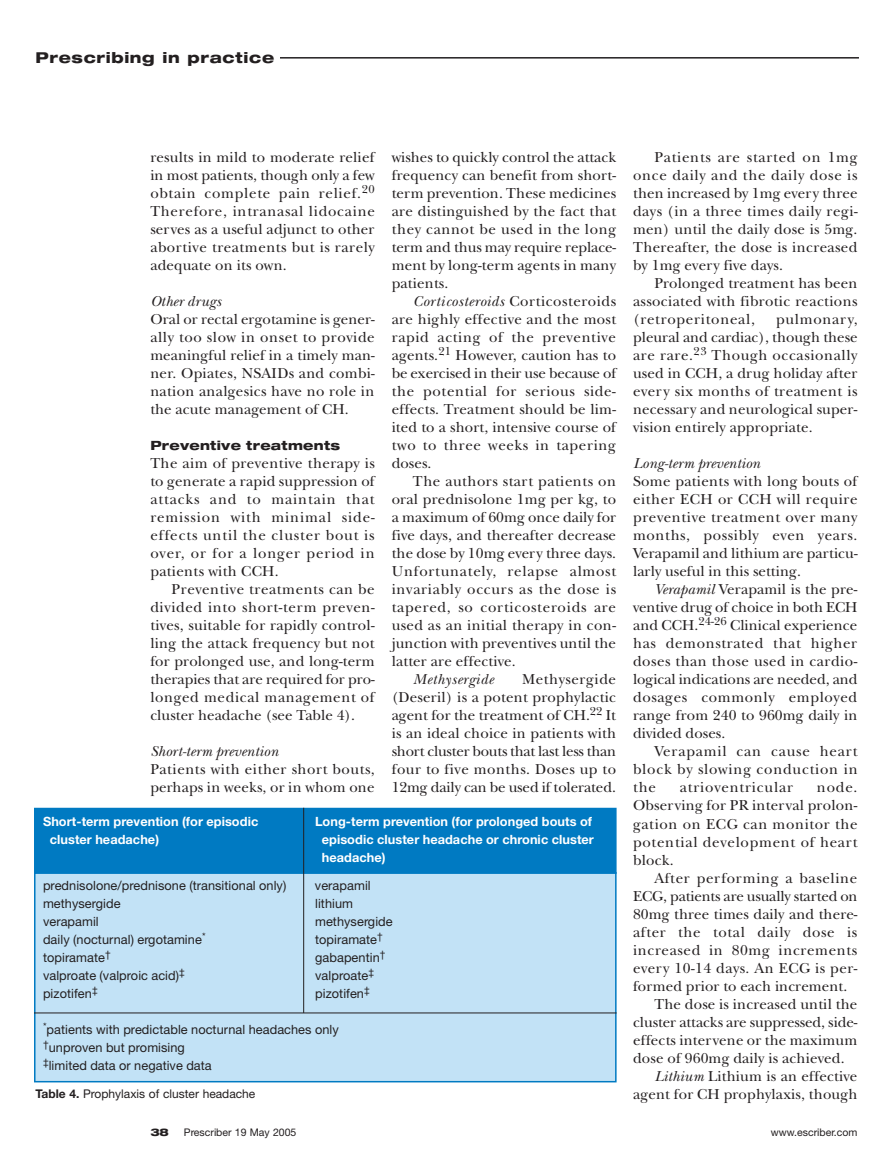
<style>
.page{position:relative;width:893px;height:1170px;background:#fff}
.page>*{position:absolute;margin:0;border:0;box-sizing:border-box;transform-origin:0 0}
.t1{font:15px/18px "New Baskerville";letter-spacing:.01em;color:#231f20;text-align:justify}
.t2{font:15px "New Baskerville";letter-spacing:.04em;color:#231f20}
.t3{font:15px/18px "New Baskerville";letter-spacing:.035em;color:#231f20}
.t4{font:italic 15px "New Baskerville";letter-spacing:.01em;color:#231f20}
.t5{font:15px "New Baskerville";letter-spacing:-.01em;color:#231f20}
.t6{font:15px "New Baskerville";letter-spacing:.03em;color:#231f20}
.t7{font:800 expanded 15px "Helvetica Neue";letter-spacing:.045em;color:#231f20}
.t8{font:15px "New Baskerville";letter-spacing:.05em;color:#231f20}
.t9{font:italic 15px "New Baskerville";letter-spacing:.035em;color:#231f20}
.t10{font:12.75px/18px "Helvetica Neue";letter-spacing:.005em;color:#231f20}
.t11{font:700 12.75px/18px "Helvetica Neue";letter-spacing:.005em;color:#fff}
.t12{font:800 expanded 12.75px "Helvetica Neue";letter-spacing:.02em;color:#231f20}
.t13{font:12px "Helvetica Neue";color:#231f20}
.t14{font:10.5px "Helvetica Neue";color:#231f20}
.t15{font:800 expanded 10.5px "Helvetica Neue";color:#231f20}
.s1{font-style:italic}
.s2{font-weight:700}
</style>
<div class="page">
<hr style="left:47px;top:57px;width:812px;height:2px;background:#231f20">
<div style="left:34px;top:49px;width:246px;height:20px;background:#fff"></div>
<div style="left:35px;top:872px;width:581px;height:209px;background:#c2e2f6"></div>
<div style="left:34px;top:871px;width:583px;height:211px;border:2px solid #007ac2"></div>
<div style="left:35px;top:808px;width:581px;height:65px;background:#007ac2"></div>
<div style="left:34px;top:807px;width:583px;height:66px;border:2px solid #007ac2"></div>
<hr style="left:34px;top:1012px;width:583px;height:1px;background:#231f20">
<hr style="left:303px;top:807px;width:1px;height:205px;background:#231f20">
<p class="t7" style="left:36px;top:52px;width:240px">Prescribing in practice</p>
<p class="t1" style="left:150px;top:148px;width:226px">results in mild to moderate relief in most patients, though only a few obtain complete pain relief.<sup>20<br></sup>Therefore, intranasal lidocaine serves as a useful adjunct to other abortive treatments but is rarely adequate on its own.</p>
<p class="t4" style="left:150px;top:292px;width:72px">Other drugs</p>
<p class="t1" style="left:150px;top:310px;width:226px">Oral or rectal ergotamine is gener&shy;ally too slow in onset to provide meaningful relief in a timely man&shy;ner. Opiates, NSAIDs and combi&shy;nation analgesics have no role in the acute management of CH.</p>
<p class="t12" style="left:150px;top:441px;width:191px">Preventive treatments</p>
<p class="t1" style="left:150px;top:454px;width:226px">The aim of preventive therapy is to generate a rapid suppression of attacks and to maintain that remission with minimal side&shy;effects until the cluster bout is over, or for a longer period in patients with CCH.</p>
<p class="t1" style="left:150px;top:580px;width:226px;text-indent:21px">Preventive treatments can be divided into short-term preven&shy;tives, suitable for rapidly control&shy;ling the attack frequency but not for prolonged use, and long-term therapies that are required for pro&shy;longed medical management of cluster headache (see Table 4).</p>
<p class="t4" style="left:150px;top:742px;width:130px">Short-term prevention</p>
<p class="t3" style="left:150px;top:760px;width:226px">Patients with either short bouts, perhaps in weeks, or in whom one</p>
<p class="t1" style="left:392px;top:148px;width:226px">wishes to quickly control the attack frequency can benefit from short&shy;term prevention. These medicines are distinguished by the fact that they cannot be used in the long term and thus may require replace&shy;ment by long-term agents in many patients.</p>
<p class="t1" style="left:392px;top:292px;width:226px;text-indent:21px"><span class="s1">Corticosteroids</span> Corticosteroids are highly effective and the most rapid acting of the preventive agents.<sup>21</sup> However, caution has to be exercised in their use because of the potential for serious side&shy;effects. Treatment should be lim&shy;ited to a short, intensive course of two to three weeks in tapering doses.</p>
<p class="t1" style="left:392px;top:472px;width:226px;text-indent:21px">The authors start patients on oral prednisolone 1mg per kg, to a maximum of 60mg once daily for five days, and thereafter decrease the dose by 10mg every three days.<br>Unfortunately, relapse almost invariably occurs as the dose is tapered, so corticosteroids are used as an initial therapy in con&shy;junction with preventives until the latter are effective.</p>
<p class="t9" style="left:413px;top:670px;width:82px">Methysergide</p>
<p class="t1" style="left:392px;top:670px;width:226px;text-indent:130px">Methysergide (Deseril) is a potent prophylactic agent for the treatment of CH.<sup>22</sup> It is an ideal choice in patients with short cluster bouts that last less than four to five months. Doses up to 12mg daily can be used if tolerated.</p>
<p class="t11" style="left:43px;top:813px;width:217px">Short-term prevention (for episodic</p>
<p class="t11" style="left:315px;top:813px;width:279px">Long-term prevention (for prolonged bouts of</p>
<p class="t11" style="left:50px;top:831px;width:111px">cluster headache)</p>
<p class="t11" style="left:322px;top:831px;width:274px">episodic cluster headache or chronic cluster headache)</p>
<p class="t10" style="left:43px;top:877px;width:245px">prednisolone/prednisone (transitional only)</p>
<p class="t10" style="left:315px;top:877px;width:57px">verapamil</p>
<p class="t10" style="left:43px;top:895px;width:79px">methysergide</p>
<p class="t10" style="left:315px;top:895px;width:39px">lithium</p>
<p class="t10" style="left:43px;top:913px;width:57px">verapamil</p>
<p class="t10" style="left:315px;top:913px;width:79px">methysergide</p>
<p class="t10" style="left:43px;top:931px;width:164px">daily (nocturnal) ergotamine<sup>*</sup></p>
<p class="t10" style="left:315px;top:931px;width:69px">topiramate<sup>†</sup></p>
<p class="t10" style="left:43px;top:949px;width:69px">topiramate<sup>†</sup></p>
<p class="t10" style="left:315px;top:949px;width:72px">gabapentin<sup>†</sup></p>
<p class="t10" style="left:43px;top:967px;width:143px">valproate (valproic acid)<sup>‡</sup></p>
<p class="t10" style="left:315px;top:967px;width:60px">valproate<sup>‡</sup></p>
<p class="t10" style="left:43px;top:985px;width:56px">pizotifen<sup>‡</sup></p>
<p class="t10" style="left:315px;top:985px;width:56px">pizotifen<sup>‡</sup></p>
<p class="t10" style="left:43px;top:1021px;width:297px"><sup>*</sup>patients with predictable nocturnal headaches only <sup>†</sup>unproven but promising<br><sup>‡</sup>limited data or negative data</p>
<p class="t13" style="left:36px;top:1089px;width:221px"><span class="s2">Table 4.</span> Prophylaxis of cluster headache</p>
<p class="t1" style="left:633px;top:148px;width:226px;text-indent:21px">Patients are started on 1mg once daily and the daily dose is then increased by 1mg every three days (in a three times daily regi&shy;men) until the daily dose is 5mg.<br>Thereafter, the dose is increased by 1mg every five days.</p>
<p class="t1" style="left:633px;top:274px;width:226px;text-indent:21px">Prolonged treatment has been associated with fibrotic reactions (retroperitoneal,</p>
<p class="t1" style="left:633px;top:310px;width:226px;text-indent:143px">pulmonary, pleural and cardiac), though these are rare.<sup>23</sup> Though occasionally used in CCH, a drug holiday after every six months of treatment is necessary and neurological super&shy;vision entirely appropriate.</p>
<p class="t4" style="left:633px;top:454px;width:129px">Long-term prevention</p>
<p class="t1" style="left:633px;top:472px;width:226px">Some patients with long bouts of either ECH or CCH will require preventive treatment over many months, possibly even years.<br>Verapamil and lithium are particu&shy;larly useful in this setting.</p>
<p class="t1" style="left:633px;top:580px;width:226px;text-indent:21px"><span class="s1">Verapamil</span> Verapamil is the pre&shy;ventive drug of choice in both ECH and CCH.<sup>24-26</sup> Clinical experience has demonstrated that higher doses than those used in cardio&shy;logical indications are needed, and dosages commonly employed range from 240 to 960mg daily in divided doses.</p>
<p class="t1" style="left:633px;top:742px;width:226px;text-indent:21px">Verapamil can cause heart block by slowing conduction in the</p>
<p class="t1" style="left:633px;top:778px;width:226px;text-indent:184px">node.<br>Observing for PR interval prolon&shy;gation on ECG can monitor the potential development of heart block.</p>
<p class="t2" style="left:654px;top:868px;width:204px">After performing a baseline</p>
<p class="t5" style="left:633px;top:886px;width:226px">ECG, patients are usually started on</p>
<p class="t1" style="left:633px;top:904px;width:226px">80mg three times daily and there-</p>
<p class="t2" style="left:633px;top:922px;width:226px">after the total daily dose is</p>
<p class="t2" style="left:633px;top:940px;width:226px">increased in 80mg increments</p>
<p class="t6" style="left:633px;top:958px;width:226px">every 10-14 days. An ECG is per-</p>
<p class="t1" style="left:633px;top:976px;width:216px">formed prior to each increment.</p>
<p class="t1" style="left:654px;top:994px;width:204px">The dose is increased until the</p>
<p class="t1" style="left:633px;top:1012px;width:226px">cluster attacks are suppressed, side-</p>
<p class="t1" style="left:633px;top:1030px;width:226px">effects intervene or the maximum</p>
<p class="t1" style="left:633px;top:1048px;width:213px">dose of 960mg daily is achieved.</p>
<p class="t1" style="left:654px;top:1066px;width:205px"><span class="s1">Lithium</span> Lithium is an effective</p>
<p class="t1" style="left:633px;top:1084px;width:226px">agent for CH prophylaxis, though</p>
<p class="t8" style="left:680px;top:778px;width:115px">atrioventricular</p>
<p class="t15" style="left:150px;top:1127px;width:20px">38</p>
<p class="t14" style="left:184px;top:1128px;width:114px">Prescriber 19 May 2005</p>
<p class="t14" style="left:771px;top:1128px;width:88px">www.escriber.com</p>
</div>
